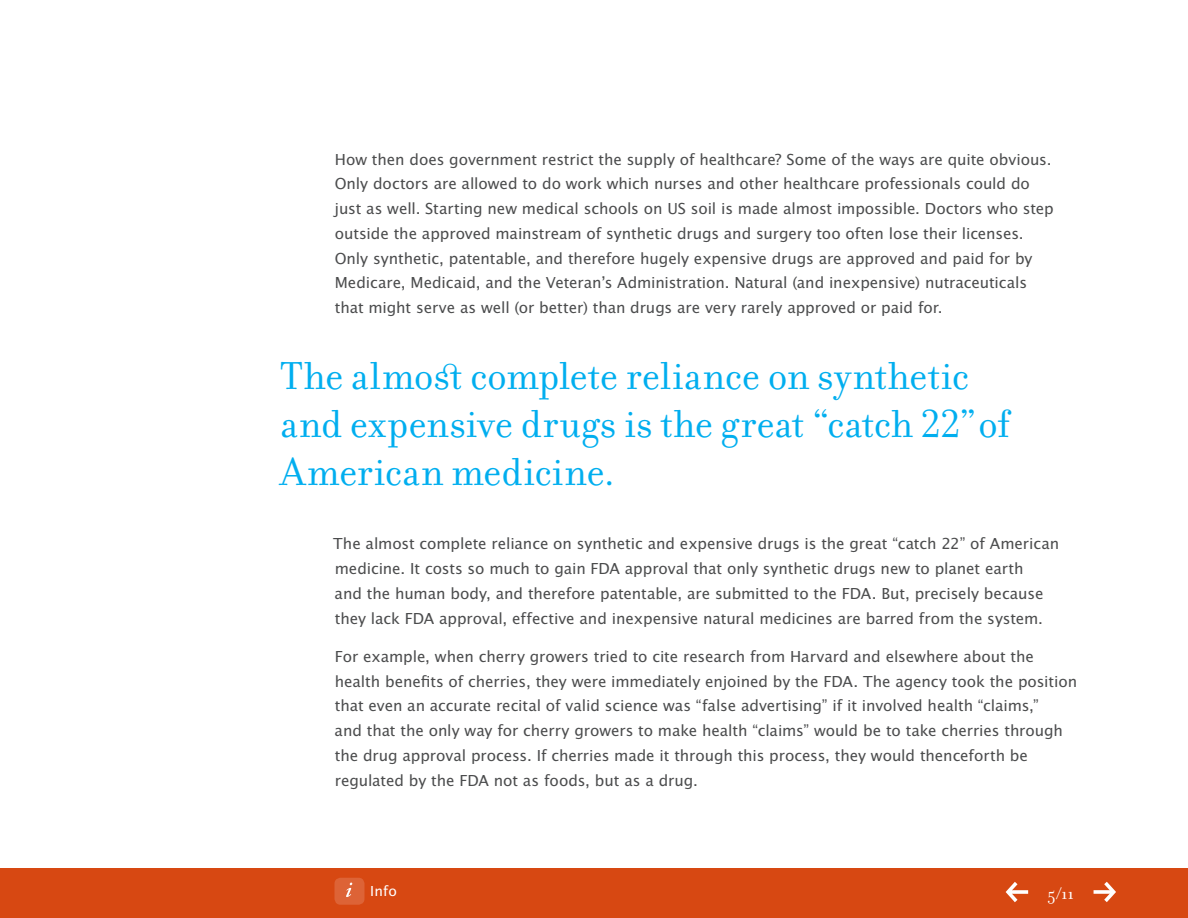
<style>
.page{position:relative;width:1188px;height:918px;background:#fff}
.page>*{position:absolute;margin:0;border:0;box-sizing:border-box;transform-origin:0 0}
.t1{font:42px/48px "Filosofia OT";color:#00aeef}
.t2{font:18px "Filosofia OT";color:#fff}
.t3{font:16.5px/24.8px "Lucida Sans EFOP";letter-spacing:-.005em;color:#4b4c4d}
.t4{font:15px "Lucida Sans EFOP";color:#fff}
</style>
<div class="page">
<div style="left:0;top:869px;width:1188px;height:49px;background:#d74812"></div>
<div style="left:334px;top:878px;width:30px;height:27px;background:#dd6336;border-radius:6px"></div>
<svg style="left:346px;top:883px;width:6px;height:14px"></svg>
<svg style="left:1006px;top:882px;width:22px;height:20px"></svg>
<svg style="left:1094px;top:882px;width:22px;height:20px"></svg>
<p class="t3" style="left:335px;top:148px;width:721px">How then does government restrict the supply of healthcare? Some of the ways are quite obvious.<br>Only doctors are allowed to do work which nurses and other healthcare professionals could do just as well. Starting new medical schools on US soil is made almost impossible. Doctors who step outside the approved mainstream of synthetic drugs and surgery too often lose their licenses.<br>Only synthetic, patentable, and therefore hugely expensive drugs are approved and paid for by Medicare, Medicaid, and the Veteran’s Administration. Natural (and inexpensive) nutraceuticals that might serve as well (or better) than drugs are very rarely approved or paid for.</p>
<h1 class="t1" style="left:280px;top:352px;width:731px">The almost complete reliance on synthetic and expensive drugs is the great “catch 22” of<br>American medicine.</h1>
<p class="t3" style="left:333px;top:532px;width:727px">The almost complete reliance on synthetic and expensive drugs is the great “catch 22” of American medicine. It costs so much to gain FDA approval that only synthetic drugs new to planet earth<br>and the human body, and therefore patentable, are submitted to the FDA. But, precisely because they lack FDA approval, effective and inexpensive natural medicines are barred from the system.</p>
<p class="t3" style="left:335px;top:645px;width:744px">For example, when cherry growers tried to cite research from Harvard and elsewhere about the health benefits of cherries, they were immediately enjoined by the FDA. The agency took the position that even an accurate recital of valid science was “false advertising” if it involved health “claims,”<br>and that the only way for cherry growers to make health “claims” would be to take cherries through the drug approval process. If cherries made it through this process, they would thenceforth be regulated by the FDA not as foods, but as a drug.</p>
<p class="t4" style="left:370px;top:883px;width:28px">Info</p>
<p class="t2" style="left:1047px;top:884px;width:28px">5/11</p>
</div>
